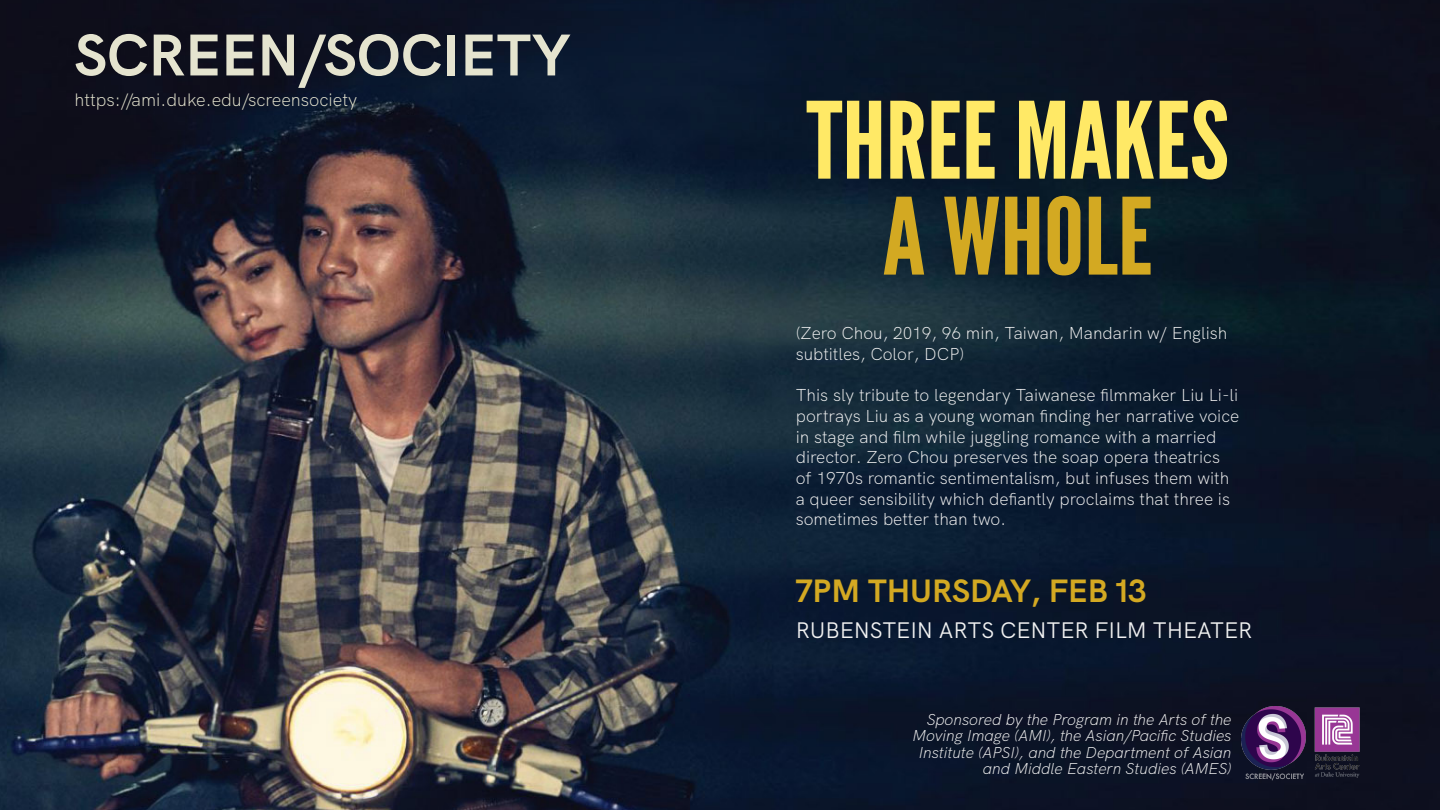
<style>
.page{position:relative;width:1440px;height:810px;background:#fff}
.page>*{position:absolute;margin:0;border:0;box-sizing:border-box;transform-origin:0 0}
.t1{font:106.05px "League Gothic";color:#ffe966;scale:1.08 1}
.t2{font:106.05px "League Gothic";color:#d3a922;scale:1.08 1}
.t3{font:59.25px "HK Grotesk Bold Legacy";color:#e5e4cf}
.t4{font:700 32.25px "HK Grotesk";color:#d3a922}
.t5{font:22.5px "HK Grotesk";letter-spacing:-.005em;color:#f1f1f1}
.t6{font:300 18px "HK Grotesk";color:#e5e4cf}
.t7{font:300 17.25px/20.7px "HK Grotesk";color:#f1f1f1}
.t8{font:italic 300 15.75px/16.5px "HK Grotesk";color:#f1f1f1;text-align:right}
</style>
<div class="page">
<img style="left:0;top:0;width:1440px;height:810px">
<img style="left:1241px;top:706px;width:65px;height:74px">
<img style="left:1310px;top:706px;width:53px;height:74px">
<h2 class="t3" style="left:74px;top:11px;width:498px">SCREEN/SOCIETY</h2>
<p class="t6" style="left:75px;top:86px;width:284px">https://ami.duke.edu/screensociety</p>
<h1 class="t1" style="left:806px;top:78px;width:393px">THREE MAKES</h1>
<h1 class="t2" style="left:883px;top:174px;width:252px">A WHOLE</h1>
<p class="t7" style="left:796px;top:321px;width:433px">(Zero Chou, 2019, 96 min, Taiwan, Mandarin w/ English subtitles, Color, DCP)</p>
<p class="t7" style="left:796px;top:383px;width:445px">This sly tribute to legendary Taiwanese filmmaker Liu Li-li portrays Liu as a young woman finding her narrative voice in stage and film while juggling romance with a married director. Zero Chou preserves the soap opera theatrics of 1970s romantic sentimentalism, but infuses them with a queer sensibility which defiantly proclaims that three is sometimes better than two.</p>
<h3 class="t4" style="left:796px;top:566px;width:352px">7PM THURSDAY, FEB 13</h3>
<h3 class="t5" style="left:796px;top:612px;width:458px">RUBENSTEIN ARTS CENTER FILM THEATER</h3>
<p class="t8" style="left:913px;top:710px;width:321px">Sponsored by the Program in the Arts of the Moving Image (AMI), the Asian/Pacific Studies Institute (APSI), and the Department of Asian and Middle Eastern Studies (AMES)</p>
</div>
